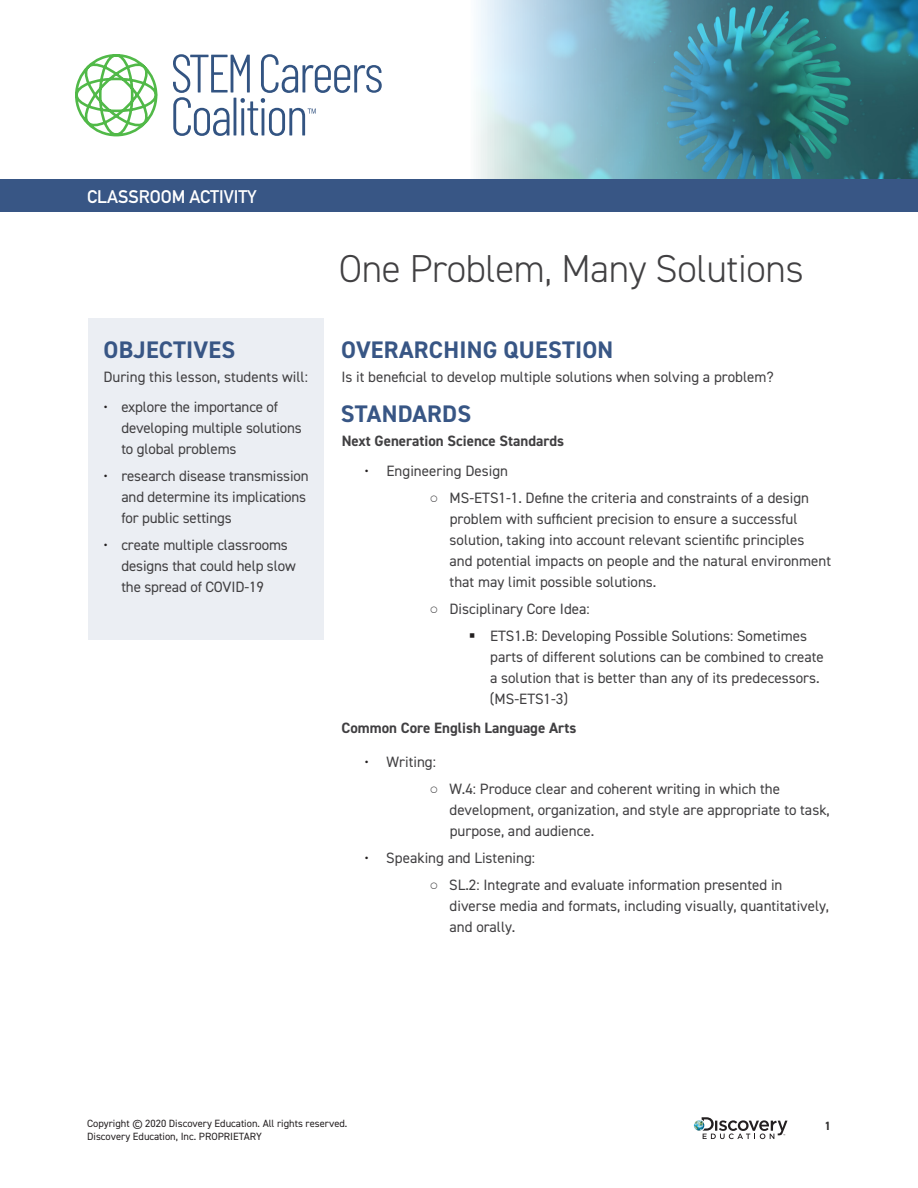
<style>
.page{position:relative;width:918px;height:1188px;background:#fff}
.page>*{position:absolute;margin:0;border:0;box-sizing:border-box;transform-origin:0 0}
.t1{font:300 39px "DIN2014";letter-spacing:-.01em;color:#414042}
.Subhead_1{font:700 24px "DIN2014";letter-spacing:.01em;color:#385685}
.t2{font:700 18px "DIN Alternate";color:#fff}
.Body{font:15px/21px "DIN2014";color:#414042}
.Body_last_line_0p6{font:700 15px "DIN2014";color:#414042}
.Body_last_line_0p6-2{font:15px "DIN2014";color:#414042}
.Body-2{font:700 15px "DIN2014";color:#414042}
.t3{font:700 12px "DIN2014";color:#343333}
.t4{font:10.5px "DIN2014";color:#231f20}
.s1{color:#231f20}
.s2{font-family:"Arial"}
</style>
<div class="page">
<svg style="left:694px;top:1117px;width:94px;height:22px"></svg>
<svg style="left:173px;top:54px;width:209px;height:82px"></svg>
<svg style="left:75px;top:54px;width:83px;height:82px"></svg>
<img style="left:476px;top:0;width:442px;height:179px">
<div style="left:0;top:179px;width:918px;height:33px;background:#385685"></div>
<div style="left:88px;top:318px;width:236px;height:321px;background:#ebeef3"></div>
<p class="t2" style="left:87px;top:183px;width:171px">CLASSROOM ACTIVITY</p>
<p class="Subhead_1" style="left:104px;top:333px;width:133px">OBJECTIVES</p>
<p class="Body_last_line_0p6-2" style="left:103px;top:367px;width:206px">During this lesson, students will:</p>
<p class="Body" style="left:121px;top:396px;width:182px;text-indent:-18px"><span class="s1">•</span> explore the importance of developing multiple solutions to global problems</p>
<p class="Body" style="left:121px;top:465px;width:189px;text-indent:-18px"><span class="s1">•</span> research disease transmission and determine its implications for public settings</p>
<p class="Body" style="left:121px;top:534px;width:176px;text-indent:-18px"><span class="s1">•</span> create multiple classrooms designs that could help slow the spread of COVID-19</p>
<p class="t1" style="left:339px;top:245px;width:466px">One Problem, Many Solutions</p>
<p class="Subhead_1" style="left:341px;top:333px;width:274px">OVERARCHING QUESTION</p>
<p class="Body" style="left:341px;top:366px;width:434px">Is it beneficial to develop multiple solutions when solving a problem?</p>
<p class="Subhead_1" style="left:341px;top:398px;width:132px">STANDARDS</p>
<p class="Body_last_line_0p6" style="left:342px;top:431px;width:224px">Next Generation Science Standards</p>
<p class="Body" style="left:365px;top:460px;width:145px"><span class="s1">•</span> Engineering Design</p>
<p class="Body" style="left:450px;top:487px;width:383px;text-indent:-20px"><span class="s2">○</span> MS-ETS1-1. Define the criteria and constraints of a design problem with sufficient precision to ensure a successful solution, taking into account relevant scientific principles and potential impacts on people and the natural environment that may limit possible solutions.</p>
<p class="Body" style="left:430px;top:598px;width:162px"><span class="s2">○</span> Disciplinary Core Idea:</p>
<p class="Body" style="left:490px;top:625px;width:336px">ETS1.B: Developing Possible Solutions: Sometimes parts of different solutions can be combined to create a solution that is better than any of its predecessors. (MS-ETS1-3)</p>
<p class="Body-2" style="left:341px;top:718px;width:236px">Common Core English Language Arts</p>
<p class="Body" style="left:365px;top:751px;width:73px"><span class="s1">•</span> Writing:</p>
<p class="Body" style="left:450px;top:778px;width:382px;text-indent:-20px"><span class="s2">○</span> W.4: Produce clear and coherent writing in which the development, organization, and style are appropriate to task, purpose, and audience.</p>
<p class="Body" style="left:365px;top:847px;width:172px"><span class="s1">•</span> Speaking and Listening:</p>
<p class="Body" style="left:450px;top:874px;width:381px;text-indent:-20px"><span class="s2">○</span> SL.2: Integrate and evaluate information presented in diverse media and formats, including visually, quantitatively, and orally.</p>
<p class="t4" style="left:87px;top:1117px;width:262px">Copyright © 2020 Discovery Education. All rights reserved.</p>
<p class="t3" style="left:825px;top:1118px;width:8px">1</p>
<p class="t4" style="left:87px;top:1130px;width:176px">Discovery Education, Inc. PROPRIETARY</p>
</div>
